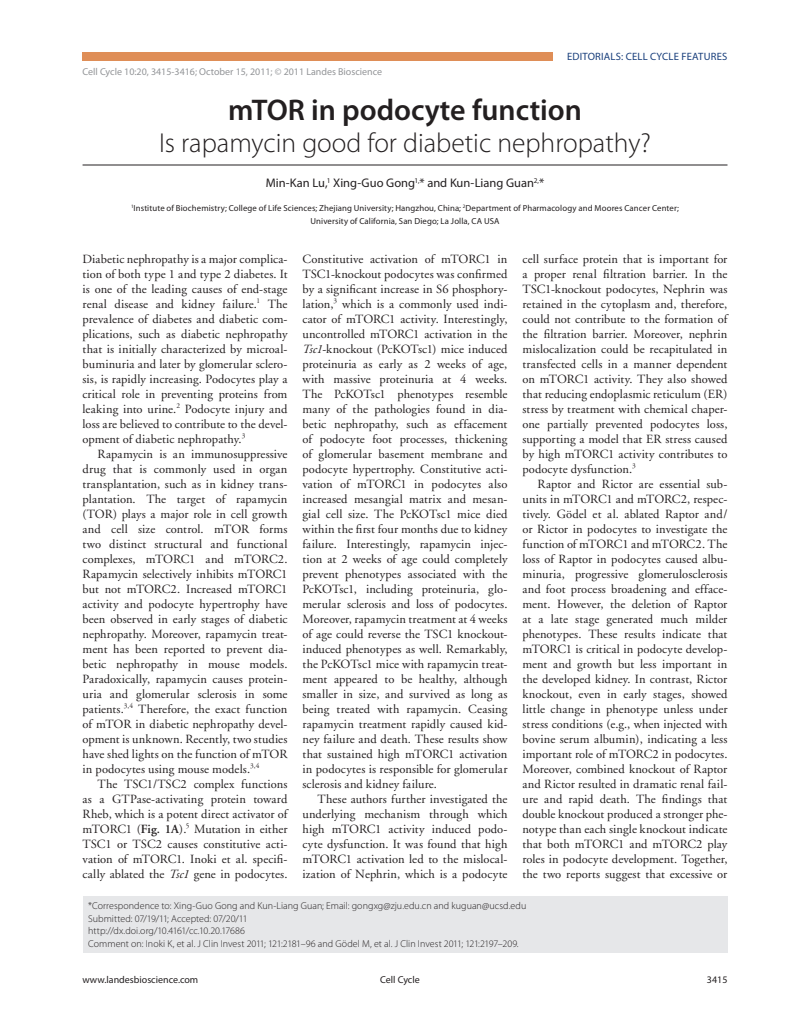
<style>
.page{position:relative;width:810px;height:1035px;background:#fff}
.page>*{position:absolute;margin:0;border:0;box-sizing:border-box;transform-origin:0 0}
.t1{font:600 30px "Myriad Pro";color:#231f20}
.t2{font:300 27.5px "Myriad Pro";color:#231f20}
.t3{font:12.5px/15px "Adobe Garamond";letter-spacing:.005em;color:#231f20;text-align:justify}
.t4{font:12.5px "Myriad Pro";color:#231f20}
.t5{font:10.62px "Myriad Pro";letter-spacing:.02em;color:#193f7c}
.t6{font:300 10px/12.5px "Myriad Pro";color:#231f20}
.t7{font:10px "Myriad Pro";color:#939598}
.t8{font:10px "Myriad Pro";color:#231f20}
.t9{font:8.75px/12.5px "Myriad Pro";letter-spacing:.015em;color:#231f20}
.s1{font-weight:600}
.s2{font-style:italic}
</style>
<div class="page">
<div style="left:82px;top:52px;width:471px;height:9px;background:#df8e57"></div>
<hr style="left:83px;top:165px;width:645px;height:1px;background:#231f20">
<div style="left:83px;top:896px;width:645px;height:56px;background:#e6e7e9"></div>
<p class="t7" style="left:82px;top:65px;width:301px">Cell Cycle 10:20, 3415-3416; October 15, 2011; © 2011 Landes Bioscience</p>
<p class="t5" style="left:567px;top:50px;width:102px">Editorials: Cell Cycle</p>
<p class="t5" style="left:681px;top:50px;width:47px">Features</p>
<h1 class="t1" style="left:228px;top:91px;width:355px">mTOR in podocyte function</h1>
<h2 class="t2" style="left:159px;top:127px;width:493px">Is rapamycin good for diabetic nephropathy?</h2>
<p class="t4" style="left:266px;top:176px;width:280px">Min-Kan Lu,<sup>1</sup> Xing-Guo Gong<sup>1,</sup>* and Kun-Liang Guan<sup>2,</sup>*</p>
<p class="t9" style="left:311px;top:202px;width:370px;text-indent:-179px"><sup>1</sup>Institute of Biochemistry; College of Life Sciences; Zhejiang University; Hangzhou, China; <sup>2</sup>Department of Pharmacology and Moores Cancer Center;<br>University of California, San Diego; La Jolla, CA USA</p>
<p class="t3" style="left:83px;top:251px;width:206px">Diabetic nephropathy is a major complica&shy;tion of both type 1 and type 2 diabetes. It is one of the leading causes of end-stage renal disease and kidney failure.<sup>1</sup> The prevalence of diabetes and diabetic com&shy;plications, such as diabetic nephropathy that is initially characterized by microal&shy;buminuria and later by glomerular sclero&shy;sis, is rapidly increasing. Podocytes play a critical role in preventing proteins from leaking into urine.<sup>2</sup> Podocyte injury and loss are believed to contribute to the devel&shy;opment of diabetic nephropathy.<sup>3</sup></p>
<p class="t3" style="left:83px;top:446px;width:206px;text-indent:15px">Rapamycin is an immunosuppressive drug that is commonly used in organ transplantation, such as in kidney trans&shy;plantation. The target of rapamycin (TOR) plays a major role in cell growth and cell size control. mTOR forms two distinct structural and functional complexes, mTORC1 and mTORC2.<br>Rapamycin selectively inhibits mTORC1 but not mTORC2. Increased mTORC1 activity and podocyte hypertrophy have been observed in early stages of diabetic nephropathy. Moreover, rapamycin treat&shy;ment has been reported to prevent dia&shy;betic nephropathy in mouse models.<br>Paradoxically, rapamycin causes protein&shy;uria and glomerular sclerosis in some patients.<sup>3,4</sup> Therefore, the exact function of mTOR in diabetic nephropathy devel&shy;opment is unknown. Recently, two studies have shed lights on the function of mTOR in podocytes using mouse models.<sup>3,4</sup></p>
<p class="t3" style="left:83px;top:776px;width:206px;text-indent:15px">The TSC1/TSC2 complex functions as a GTPase-activating protein toward Rheb, which is a potent direct activator of mTORC1 (<span class="s1">Fig. 1A</span>).<sup>5</sup> Mutation in either TSC1 or TSC2 causes constitutive acti&shy;vation of mTORC1. Inoki et al. specifi&shy;cally ablated the <span class="s2">Tsc1</span> gene in podocytes.</p>
<p class="t3" style="left:303px;top:251px;width:207px">Constitutive activation of mTORC1 in TSC1-knockout podocytes was confirmed by a significant increase in S6 phosphory&shy;lation,<sup>3</sup> which is a commonly used indi&shy;cator of mTORC1 activity. Interestingly, uncontrolled mTORC1 activation in the <span class="s2">Tsc1</span>-knockout (PcKOTsc1) mice induced proteinuria as early as 2 weeks of age, with massive proteinuria at 4 weeks.<br>The PcKOTsc1 phenotypes resemble many of the pathologies found in dia&shy;betic nephropathy, such as effacement of podocyte foot processes, thickening of glomerular basement membrane and podocyte hypertrophy. Constitutive acti&shy;vation of mTORC1 in podocytes also increased mesangial matrix and mesan&shy;gial cell size. The PcKOTsc1 mice died within the first four months due to kidney failure. Interestingly, rapamycin injec&shy;tion at 2 weeks of age could completely prevent phenotypes associated with the PcKOTsc1, including proteinuria, glo&shy;merular sclerosis and loss of podocytes.<br>Moreover, rapamycin treatment at 4 weeks of age could reverse the TSC1 knockout&shy;induced phenotypes as well. Remarkably, the PcKOTsc1 mice with rapamycin treat&shy;ment appeared to be healthy, although smaller in size, and survived as long as being treated with rapamycin. Ceasing rapamycin treatment rapidly caused kid&shy;ney failure and death. These results show that sustained high mTORC1 activation in podocytes is responsible for glomerular sclerosis and kidney failure.</p>
<p class="t3" style="left:303px;top:791px;width:206px;text-indent:15px">These authors further investigated the underlying mechanism through which high mTORC1 activity induced podo&shy;cyte dysfunction. It was found that high mTORC1 activation led to the mislocal&shy;ization of Nephrin, which is a podocyte</p>
<p class="t3" style="left:522px;top:251px;width:206px">cell surface protein that is important for a proper renal filtration barrier. In the TSC1-knockout podocytes, Nephrin was retained in the cytoplasm and, therefore, could not contribute to the formation of the filtration barrier. Moreover, nephrin mislocalization could be recapitulated in transfected cells in a manner dependent on mTORC1 activity. They also showed that reducing endoplasmic reticulum (ER) stress by treatment with chemical chaper&shy;one partially prevented podocytes loss, supporting a model that ER stress caused by high mTORC1 activity contributes to podocyte dysfunction.<sup>3</sup></p>
<p class="t3" style="left:522px;top:476px;width:207px;text-indent:15px">Raptor and Rictor are essential sub&shy;units in mTORC1 and mTORC2, respec&shy;tively. Gödel et al. ablated Raptor and/ or Rictor in podocytes to investigate the function of mTORC1 and mTORC2. The loss of Raptor in podocytes caused albu&shy;minuria, progressive glomerulosclerosis and foot process broadening and efface&shy;ment. However, the deletion of Raptor at a late stage generated much milder phenotypes. These results indicate that mTORC1 is critical in podocyte develop&shy;ment and growth but less important in the developed kidney. In contrast, Rictor knockout, even in early stages, showed little change in phenotype unless under stress conditions (e.g., when injected with bovine serum albumin), indicating a less important role of mTORC2 in podocytes.<br>Moreover, combined knockout of Raptor and Rictor resulted in dramatic renal fail&shy;ure and rapid death. The findings that double knockout produced a stronger phe&shy;notype than each single knockout indicate that both mTORC1 and mTORC2 play roles in podocyte development. Together, the two reports suggest that excessive or</p>
<p class="t6" style="left:88px;top:900px;width:440px">*Correspondence to: Xing-Guo Gong and Kun-Liang Guan; Email: gongxg@zju.edu.cn and kuguan@ucsd.edu Submitted: 07/19/11; Accepted: 07/20/11<br>http://dx.doi.org/10.4161/cc.10.20.17686<br>Comment on: Inoki K, et al. J Clin Invest 2011; 121:2181–96 and Gödel M, et al. J Clin Invest 2011; 121:2197–209.</p>
<p class="t8" style="left:82px;top:973px;width:117px">www.landesbioscience.com</p>
<p class="t8" style="left:380px;top:973px;width:41px">Cell Cycle</p>
<p class="t8" style="left:707px;top:973px;width:22px">3415</p>
</div>
